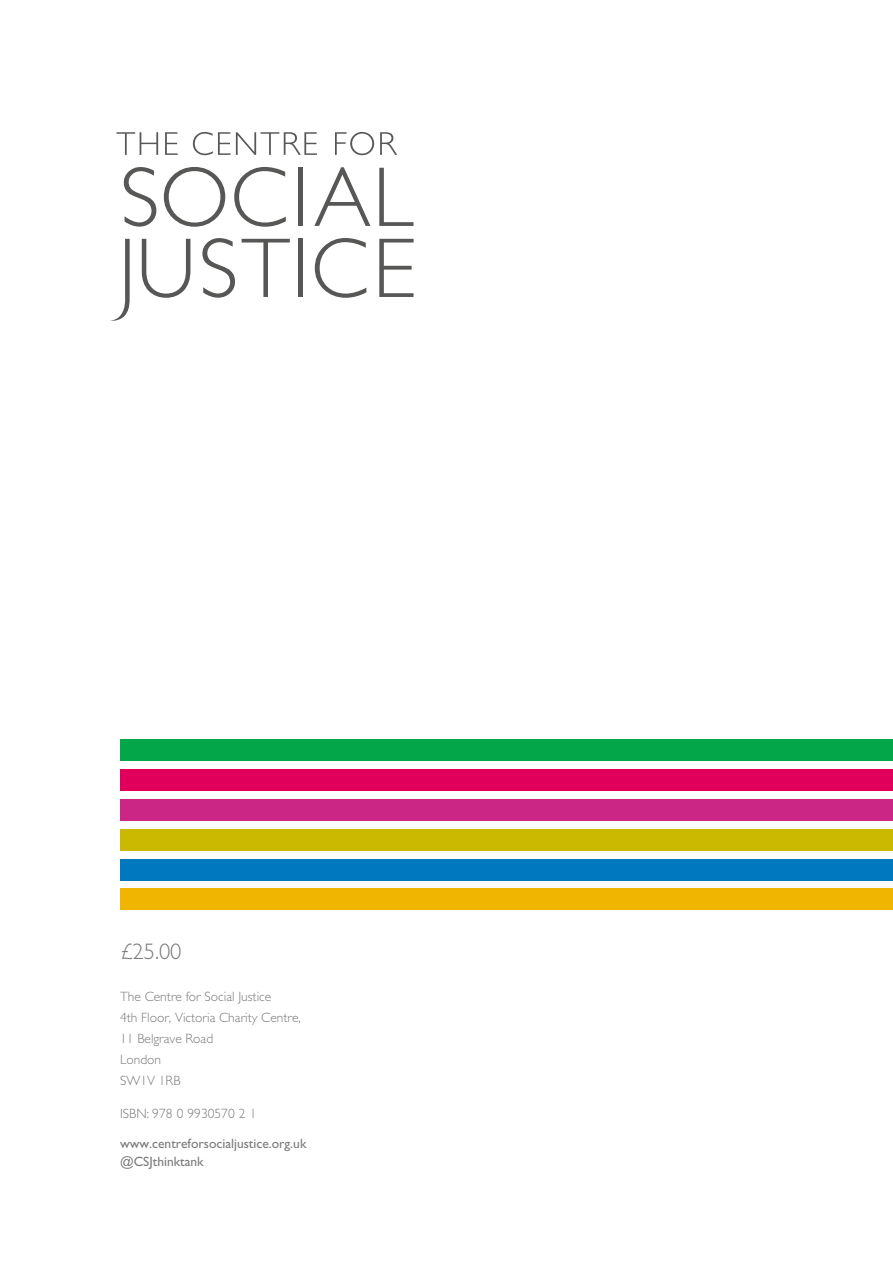
<style>
.page{position:relative;width:893px;height:1263px;background:#fff}
.page>*{position:absolute;margin:0;border:0;box-sizing:border-box;transform-origin:0 0}
.t1{font:300 22.5px "Gill Sans Std";color:#7c7b7b}
.t2{font:300 13.5px/21px "Gill Sans Std";color:#7c7b7b}
.t3{font:13.5px/18px "Gill Sans Std";color:#7c7b7b}
</style>
<div class="page">
<svg style="left:116px;top:132px;width:42px;height:23px"></svg>
<svg style="left:165px;top:132px;width:13px;height:23px"></svg>
<svg style="left:193px;top:132px;width:124px;height:23px"></svg>
<svg style="left:335px;top:132px;width:39px;height:23px"></svg>
<svg style="left:380px;top:132px;width:17px;height:23px"></svg>
<svg style="left:124px;top:167px;width:32px;height:60px"></svg>
<svg style="left:164px;top:167px;width:61px;height:60px"></svg>
<svg style="left:234px;top:167px;width:52px;height:60px"></svg>
<div style="left:298px;top:168px;width:5px;height:58px;background:#575756"></div>
<svg style="left:314px;top:167px;width:56px;height:59px"></svg>
<svg style="left:379px;top:168px;width:35px;height:58px"></svg>
<svg style="left:110px;top:239px;width:20px;height:82px"></svg>
<svg style="left:142px;top:239px;width:48px;height:59px"></svg>
<svg style="left:202px;top:238px;width:33px;height:60px"></svg>
<svg style="left:242px;top:239px;width:48px;height:58px"></svg>
<div style="left:298px;top:239px;width:5px;height:58px;background:#575756"></div>
<svg style="left:315px;top:238px;width:51px;height:60px"></svg>
<svg style="left:379px;top:239px;width:35px;height:58px"></svg>
<div style="left:120px;top:740px;width:773px;height:21px;background:#04a64a"></div>
<div style="left:120px;top:770px;width:773px;height:21px;background:#e0005b"></div>
<div style="left:120px;top:799px;width:773px;height:22px;background:#cb2686"></div>
<div style="left:120px;top:829px;width:773px;height:21px;background:#cab900"></div>
<div style="left:120px;top:859px;width:773px;height:21px;background:#0078bf"></div>
<div style="left:120px;top:889px;width:773px;height:21px;background:#f0b500"></div>
<h1 class="t1" style="left:120px;top:939px;width:63px">£25.00</h1>
<p class="t2" style="left:120px;top:986px;width:182px">The Centre for Social Justice<br>4th Floor, Victoria Charity Centre,<br>11 Belgrave Road<br>London<br>SW1V 1RB</p>
<p class="t2" style="left:120px;top:1103px;width:138px">ISBN: 978 0 9930570 2 1</p>
<p class="t3" style="left:120px;top:1135px;width:188px">www.centreforsocialjustice.org.uk @CSJthinktank</p>
</div>
